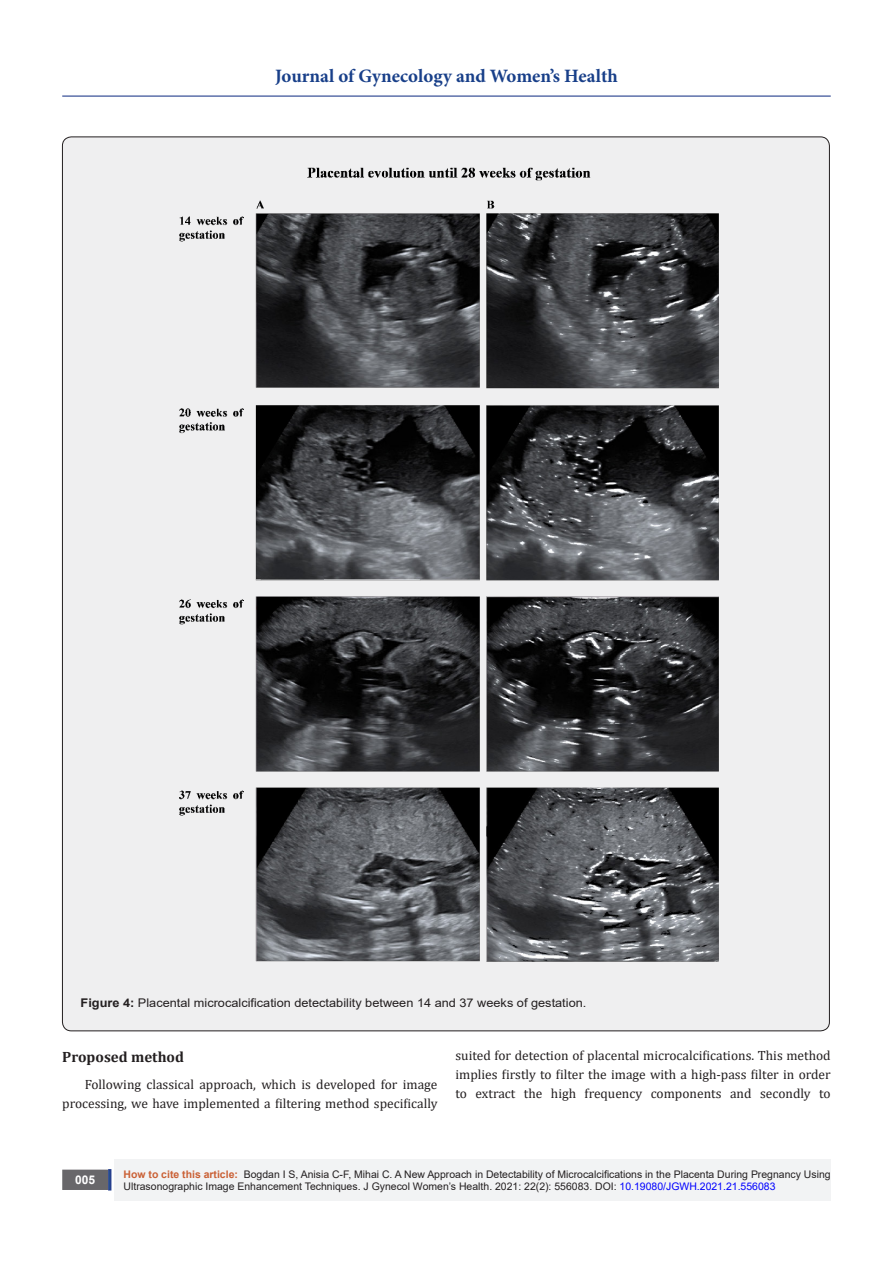
<style>
.page{position:relative;width:893px;height:1263px;background:#fff}
.page>*{position:absolute;margin:0;border:0;box-sizing:border-box;transform-origin:0 0}
.t1{font:700 18.9px "Minion Pro";color:#183f89}
.List_Paragraph{font:700 15px "Cambria";color:#231f20}
.t2{font:13.5px/18.8px "Cambria";color:#231f20;text-align:right}
.t3{font:12px "Arial";color:#231f20;scale:1.07 1}
.t4{font:700 12px "Arial";color:#fff}
.t5{font:10.5px/12.6px "Arial";color:#231f20}
.s1{font-weight:700}
.s2{font-weight:700;color:#ca6035}
.s3{color:#00f}
</style>
<div class="page">
<div style="left:63px;top:1170px;width:44px;height:19px;background:#68676a"></div>
<div style="left:62px;top:1169px;width:46px;height:21px;border:2px solid #68676a"></div>
<div style="left:108px;top:1169px;width:3px;height:21px;background:#1c6d90;border:2px solid #253f8e"></div>
<hr style="left:62px;top:96px;width:769px;height:1px;background:#253f8e">
<div style="left:115px;top:1160px;width:716px;height:41px;background:#f2f3f4"></div>
<div style="left:62px;top:137px;width:767px;height:894px;background:#efeff0;border-radius:9px"></div>
<img style="left:179px;top:167px;width:540px;height:795px">
<h1 class="t1" style="left:275px;top:63px;width:344px">Journal of Gynecology and Women’s Health</h1>
<p class="t3" style="left:81px;top:994px;width:474px"><span class="s1">Figure 4:</span> Placental microcalcification detectability between 14 and 37 weeks of gestation.</p>
<p class="List_Paragraph" style="left:62px;top:1046px;width:123px">Proposed method</p>
<p class="t2" style="left:62px;top:1075px;width:377px">Following classical approach, which is developed for image processing, we have implemented a filtering method specifically</p>
<p class="t2" style="left:455px;top:1046px;width:377px;text-align:justify">suited for detection of placental microcalcifications. This method implies firstly to filter the image with a high-pass filter in order to extract the high frequency components and secondly to</p>
<p class="t4" style="left:75px;top:1171px;width:22px">005</p>
<p class="t5" style="left:124px;top:1168px;width:709px"><span class="s2">How to cite this article:</span> Bogdan I S, Anisia C-F, Mihai C. A New Approach in Detectability of Microcalcifications in the Placenta During Pregnancy Using<br>Ultrasonographic Image Enhancement Techniques. J Gynecol Women’s Health. 2021: 22(2): 556083. DOI: <span class="s3">10.19080/JGWH.2021.21.556083</span></p>
</div>
